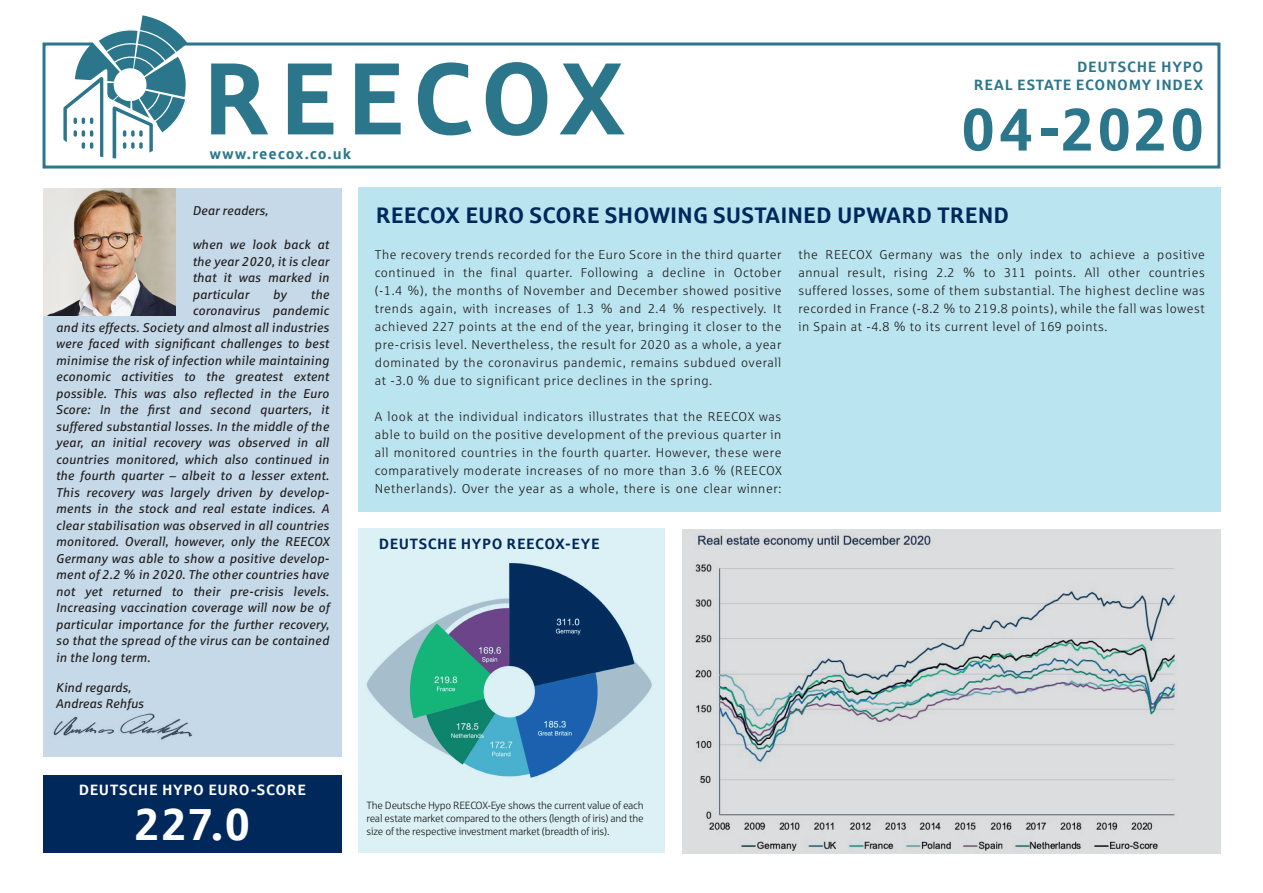
<style>
.page{position:relative;width:1263px;height:893px;background:#fff}
.page>*{position:absolute;margin:0;border:0;box-sizing:border-box;transform-origin:0 0}
.t1{font:700 102px "Sparkasse Rg";letter-spacing:.075em;color:#2c768c}
.t2{font:700 60px "Sparkasse Rg";letter-spacing:.03em;color:#2c768c}
.t3{font:700 45px "Sparkasse Rg";color:#fff}
.t4{font:700 22.5px "Sparkasse Rg";color:#00285b}
.t5{font:700 15px "Sparkasse Rg";letter-spacing:.05em;color:#2c768c}
.t6{font:700 15px "Sparkasse Rg";letter-spacing:.04em;color:#fff}
.t7{font:700 15px "Sparkasse Rg";letter-spacing:.035em;color:#00285b}
.t8{font:12.75px/18px "Sparkasse Lt";letter-spacing:.05em;color:#231f20;text-align:justify}
.t9{font:italic 12.75px/16.5px "Sparkasse Rg";letter-spacing:.01em;color:#231f20;text-align:justify}
.t10{font:10.5px/12.6px "Sparkasse Lt";letter-spacing:-.02em;color:#231f20;text-align:justify}
</style>
<div class="page">
<div style="left:43px;top:43px;width:1177px;height:126px;border:3px solid #2c768c"></div>
<svg style="left:47px;top:15px;width:147px;height:143px"></svg>
<div style="left:359px;top:187px;width:862px;height:324px;background:#bae4ef"></div>
<div style="left:682px;top:529px;width:539px;height:324px;background:#dcdddf"></div>
<img style="left:694px;top:533px;width:494px;height:319px">
<div style="left:43px;top:188px;width:299px;height:569px;background:#c5d9e9"></div>
<img style="left:43px;top:188px;width:132px;height:127px">
<img style="left:43px;top:709px;width:155px;height:39px">
<div style="left:43px;top:775px;width:299px;height:77px;background:#00285b"></div>
<div style="left:359px;top:528px;width:306px;height:324px;background:#dbf1f6"></div>
<img style="left:366px;top:563px;width:286px;height:215px">
<p class="t1" style="left:202px;top:34px;width:425px">REECOX</p>
<p class="t5" style="left:210px;top:145px;width:143px">www.reecox.co.uk</p>
<p class="t5" style="left:1077px;top:57px;width:128px">DEUTSCHE HYPO</p>
<p class="t5" style="left:974px;top:75px;width:231px">REAL ESTATE ECONOMY INDEX</p>
<p class="t2" style="left:961px;top:91px;width:245px">04-2020</p>
<p class="t9" style="left:192px;top:201px;width:77px">Dear readers,</p>
<p class="t9" style="left:192px;top:236px;width:138px">when we look back at the year 2020, it is clear that it was marked in particular</p>
<p class="t9" style="left:273px;top:286px;width:15px">by</p>
<p class="t9" style="left:310px;top:286px;width:20px">the</p>
<p class="t9" style="left:192px;top:302px;width:138px">coronavirus pandemic</p>
<p class="t9" style="left:56px;top:319px;width:275px">and its effects. Society and almost all industries</p>
<p class="t9" style="left:56px;top:335px;width:275px">were faced with significant challenges to best</p>
<p class="t9" style="left:56px;top:352px;width:275px">minimise the risk of infection while maintaining</p>
<p class="t9" style="left:56px;top:368px;width:275px">economic activities to the greatest extent</p>
<p class="t9" style="left:56px;top:385px;width:275px">possible. This was also reflected in the Euro</p>
<p class="t9" style="left:56px;top:401px;width:275px">Score: In the first and second quarters, it</p>
<p class="t9" style="left:56px;top:418px;width:275px">suffered substantial losses. In the middle of the</p>
<p class="t9" style="left:56px;top:434px;width:275px">year, an initial recovery was observed in all</p>
<p class="t9" style="left:56px;top:451px;width:275px">countries monitored, which also continued in</p>
<p class="t9" style="left:56px;top:467px;width:275px">the fourth quarter – albeit to a lesser extent.</p>
<p class="t9" style="left:56px;top:484px;width:275px">This recovery was largely driven by develop-</p>
<p class="t9" style="left:56px;top:500px;width:275px">ments in the stock and real estate indices. A</p>
<p class="t9" style="left:56px;top:517px;width:275px">clear stabilisation was observed in all countries</p>
<p class="t9" style="left:56px;top:533px;width:275px">monitored. Overall, however, only the REECOX</p>
<p class="t9" style="left:56px;top:550px;width:275px">Germany was able to show a positive develop-</p>
<p class="t9" style="left:56px;top:566px;width:275px">ment of 2.2 % in 2020. The other countries have</p>
<p class="t9" style="left:56px;top:583px;width:275px">not yet returned to their pre-crisis levels.</p>
<p class="t9" style="left:56px;top:599px;width:275px">Increasing vaccination coverage will now be of</p>
<p class="t9" style="left:56px;top:616px;width:275px">particular importance for the further recovery,</p>
<p class="t9" style="left:56px;top:632px;width:275px">so that the spread of the virus can be contained</p>
<p class="t9" style="left:56px;top:649px;width:96px">in the long term.</p>
<p class="t9" style="left:56px;top:679px;width:77px">Kind regards,</p>
<p class="t9" style="left:56px;top:695px;width:89px">Andreas Rehfus</p>
<p class="t4" style="left:376px;top:201px;width:635px">REECOX EURO SCORE SHOWING SUSTAINED UPWARD TREND</p>
<p class="t8" style="left:375px;top:245px;width:408px">The recovery trends recorded for the Euro Score in the third quarter continued in the final quarter. Following a decline in October (-1.4 %), the months of November and December showed positive trends again, with increases of 1.3 % and 2.4 % respectively. It achieved 227 points at the end of the year, bringing it closer to the pre-crisis level. Nevertheless, the result for 2020 as a whole, a year dominated by the coronavirus pandemic, remains subdued overall at -3.0 % due to significant price declines in the spring.</p>
<p class="t8" style="left:375px;top:407px;width:409px">A look at the individual indicators illustrates that the REECOX was able to build on the positive development of the previous quarter in all monitored countries in the fourth quarter. However, these were comparatively moderate increases of no more than 3.6 % (REECOX Netherlands). Over the year as a whole, there is one clear winner:</p>
<p class="t8" style="left:798px;top:245px;width:408px">the REECOX Germany was the only index to achieve a positive annual result, rising 2.2 % to 311 points. All other countries suffered losses, some of them substantial. The highest decline was recorded in France (-8.2 % to 219.8 points), while the fall was lowest in Spain at -4.8 % to its current level of 169 points.</p>
<p class="t7" style="left:379px;top:535px;width:222px">DEUTSCHE HYPO REECOX-EYE</p>
<p class="t6" style="left:79px;top:780px;width:229px">DEUTSCHE HYPO EURO-SCORE</p>
<p class="t3" style="left:134px;top:795px;width:117px">227.0</p>
<p class="t10" style="left:366px;top:799px;width:279px">The Deutsche Hypo REECOX-Eye shows the current value of each real estate market compared to the others (length of iris) and the size of the respective investment market (breadth of iris).</p>
</div>
